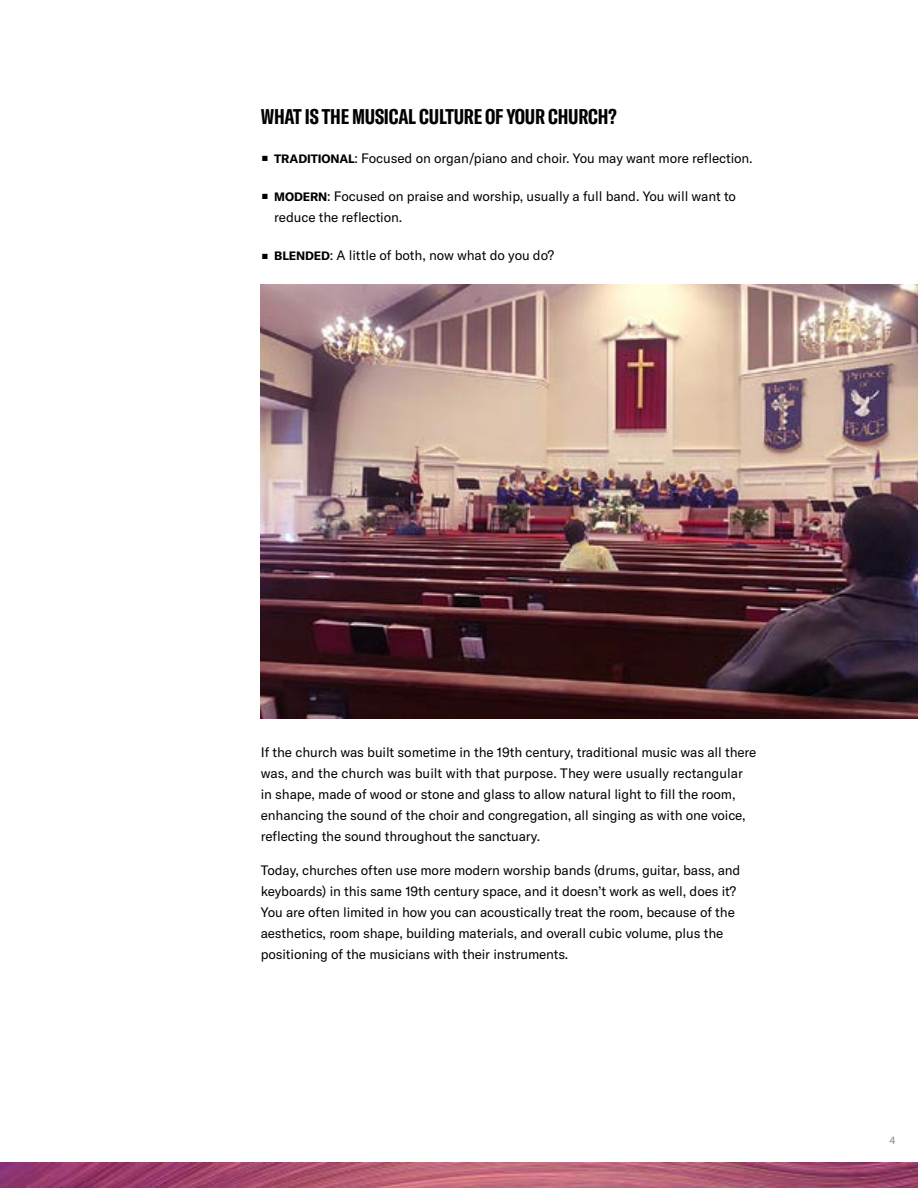
<style>
.page{position:relative;width:918px;height:1188px;background:#fff}
.page>*{position:absolute;margin:0;border:0;box-sizing:border-box;transform-origin:0 0}
.t1{font:700 extra-condensed 21px "GT America Y";letter-spacing:-.01em;color:#000101}
.t2{font:13.5px/21px "GT America Y";letter-spacing:-.01em;color:#000}
.t3{font:10.5px "GT America Y";color:#88888a}
.s1{font-weight:700;font-size:12px}
</style>
<div class="page">
<img style="left:0;top:1163px;width:918px;height:25px">
<img style="left:261px;top:284px;width:657px;height:434px">
<h1 class="t1" style="left:261px;top:104px;width:357px">WHAT IS THE MUSICAL CULTURE OF YOUR CHURCH?</h1>
<p class="t2" style="left:262px;top:147px;width:492px">■ <span class="s1">TRADITIONAL</span>: Focused on organ/piano and choir. You may want more reflection.</p>
<p class="t2" style="left:274px;top:186px;width:463px;text-indent:-12px">■ <span class="s1">MODERN</span>: Focused on praise and worship, usually a full band. You will want to reduce the reflection.</p>
<p class="t2" style="left:262px;top:245px;width:293px">■ <span class="s1">BLENDED</span>: A little of both, now what do you do?</p>
<p class="t2" style="left:261px;top:741px;width:497px">If the church was built sometime in the 19th century, traditional music was all there was, and the church was built with that purpose. They were usually rectangular in shape, made of wood or stone and glass to allow natural light to fill the room, enhancing the sound of the choir and congregation, all singing as with one voice, reflecting the sound throughout the sanctuary.</p>
<p class="t2" style="left:261px;top:860px;width:481px">Today, churches often use more modern worship bands (drums, guitar, bass, and keyboards) in this same 19th century space, and it doesn’t work as well, does it?<br>You are often limited in how you can acoustically treat the room, because of the aesthetics, room shape, building materials, and overall cubic volume, plus the positioning of the musicians with their instruments.</p>
<p class="t3" style="left:890px;top:1135px;width:8px">4</p>
</div>
